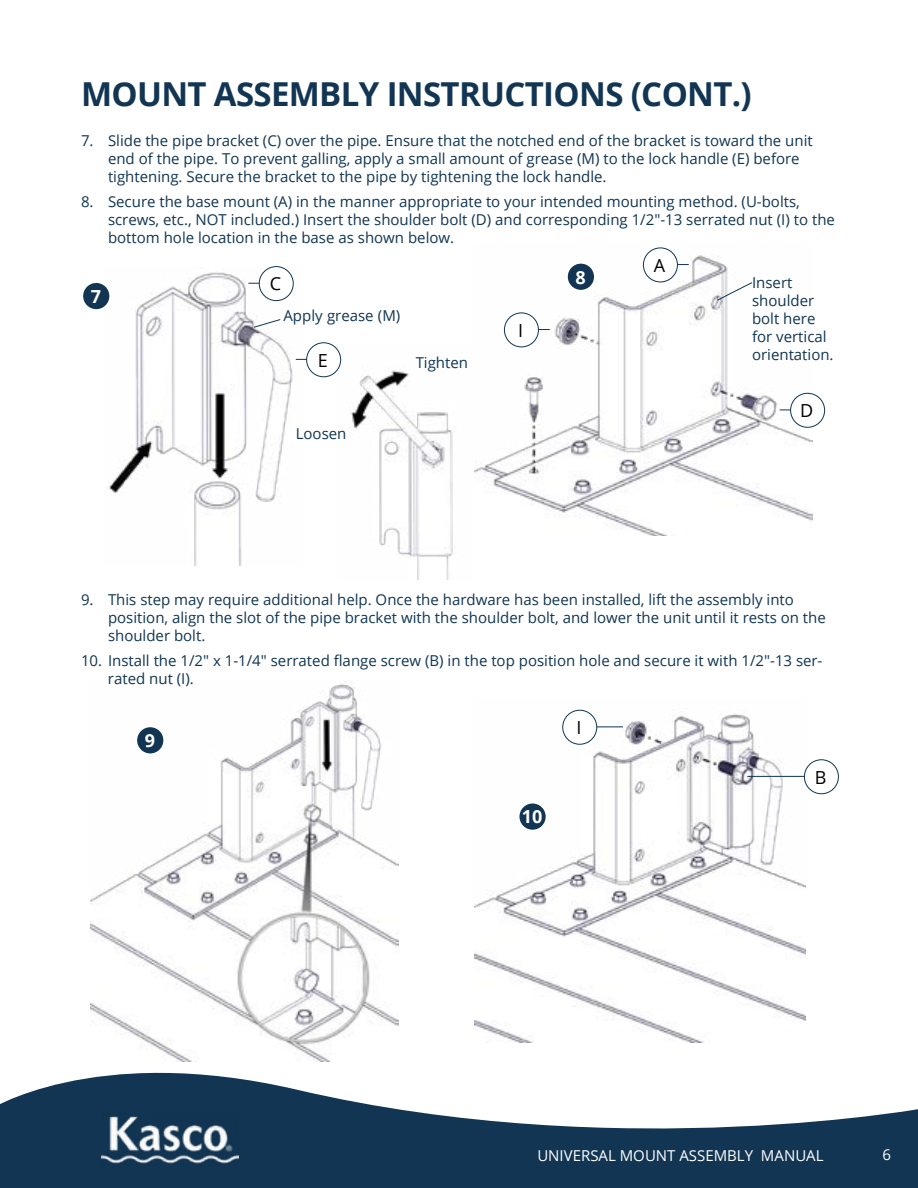
<style>
.page{position:relative;width:918px;height:1188px;background:#fff}
.page>*{position:absolute;margin:0;border:0;box-sizing:border-box;transform-origin:0 0}
.t1{font:700 33px "Open Sans";letter-spacing:-.02em;color:#113552}
.t2{font:18px "Open Sans";color:#000}
.t3{font:700 18px "Open Sans";color:#fff}
.t4{font:15px/18px "Open Sans";color:#103552}
.t5{font:15px "Open Sans";color:#fff}
</style>
<div class="page">
<svg style="left:0;top:1072px;width:918px;height:116px;fill:#113552"></svg>
<img style="left:101px;top:1113px;width:137px;height:53px">
<img style="left:105px;top:266px;width:196px;height:299px">
<img style="left:474px;top:247px;width:339px;height:289px">
<img style="left:91px;top:681px;width:307px;height:381px">
<img style="left:474px;top:709px;width:332px;height:334px">
<div style="left:83px;top:283px;width:26px;height:26px;background:#113552;border-radius:50%"></div>
<div style="left:568px;top:264px;width:26px;height:26px;background:#113552;border-radius:50%"></div>
<div style="left:137px;top:727px;width:26px;height:26px;background:#113552;border-radius:50%"></div>
<div style="left:519px;top:804px;width:27px;height:26px;background:#113552;border-radius:50%"></div>
<div style="left:259px;top:267px;width:34px;height:34px;background:#fff;border-radius:50%"></div>
<div style="left:259px;top:266px;width:35px;height:35px;border:1px solid #113552;border-radius:50%"></div>
<svg style="left:248px;top:283px;width:12px;height:1px"></svg>
<svg style="left:253px;top:319px;width:28px;height:9px"></svg>
<img style="left:338px;top:350px;width:117px;height:230px">
<svg style="left:717px;top:282px;width:36px;height:19px"></svg>
<div style="left:307px;top:343px;width:34px;height:34px;background:#fff;border-radius:50%"></div>
<div style="left:306px;top:342px;width:35px;height:35px;border:1px solid #113552;border-radius:50%"></div>
<div style="left:804px;top:759px;width:35px;height:35px;border:1px solid #113552;border-radius:50%"></div>
<hr style="left:747px;top:776px;width:58px;height:1px;background:#113552">
<div style="left:563px;top:710px;width:34px;height:34px;background:#fff;border-radius:50%"></div>
<div style="left:562px;top:710px;width:35px;height:35px;border:1px solid #113552;border-radius:50%"></div>
<svg style="left:597px;top:726px;width:26px;height:1px"></svg>
<div style="left:791px;top:393px;width:34px;height:34px;background:#fff;border-radius:50%"></div>
<div style="left:790px;top:393px;width:35px;height:35px;border:1px solid #113552;border-radius:50%"></div>
<div style="left:643px;top:248px;width:34px;height:34px;background:#fff;border-radius:50%"></div>
<div style="left:643px;top:248px;width:35px;height:34px;border:1px solid #113552;border-radius:50%"></div>
<div style="left:504px;top:313px;width:34px;height:34px;background:#fff;border-radius:50%"></div>
<div style="left:504px;top:313px;width:35px;height:34px;border:1px solid #113552;border-radius:50%"></div>
<h1 class="t1" style="left:81px;top:71px;width:672px">MOUNT ASSEMBLY INSTRUCTIONS (CONT.)</h1>
<p class="t4" style="left:108px;top:132px;width:706px;text-indent:-27px">7. Slide the pipe bracket (C) over the pipe. Ensure that the notched end of the bracket is toward the unit end of the pipe. To prevent galling, apply a small amount of grease (M) to the lock handle (E) before tightening. Secure the bracket to the pipe by tightening the lock handle.</p>
<p class="t4" style="left:108px;top:192px;width:728px;text-indent:-27px">8. Secure the base mount (A) in the manner appropriate to your intended mounting method. (U-bolts, screws, etc., NOT included.) Insert the shoulder bolt (D) and corresponding 1/2"-13 serrated nut (I) to the bottom hole location in the base as shown below.</p>
<p class="t3" style="left:91px;top:284px;width:12px">7</p>
<p class="t2" style="left:270px;top:272px;width:13px">C</p>
<p class="t4" style="left:284px;top:306px;width:118px">Apply grease (M)</p>
<p class="t2" style="left:318px;top:348px;width:12px">E</p>
<p class="t4" style="left:416px;top:353px;width:54px">Tighten</p>
<p class="t4" style="left:296px;top:424px;width:52px">Loosen</p>
<p class="t2" style="left:518px;top:318px;width:7px">I</p>
<p class="t3" style="left:575px;top:264px;width:12px">8</p>
<p class="t2" style="left:654px;top:253px;width:13px">A</p>
<p class="t4" style="left:752px;top:273px;width:83px">Insert shoulder bolt here for vertical orientation.</p>
<p class="t2" style="left:800px;top:398px;width:15px">D</p>
<p class="t4" style="left:108px;top:591px;width:719px;text-indent:-27px">9. This step may require additional help. Once the hardware has been installed, lift the assembly into position, align the slot of the pipe bracket with the shoulder bolt, and lower the unit until it rests on the shoulder bolt.</p>
<p class="t4" style="left:108px;top:651px;width:716px;text-indent:-27px">10. Install the 1/2" x 1-1/4" serrated flange screw (B) in the top position hole and secure it with 1/2"-13 ser&shy;rated nut (I).</p>
<p class="t3" style="left:145px;top:728px;width:12px">9</p>
<p class="t3" style="left:522px;top:804px;width:22px">10</p>
<p class="t2" style="left:576px;top:715px;width:7px">I</p>
<p class="t2" style="left:815px;top:765px;width:13px">B</p>
<p class="t5" style="left:537px;top:1145px;width:288px">UNIVERSAL MOUNT ASSEMBLY MANUAL</p>
<p class="t5" style="left:882px;top:1145px;width:10px">6</p>
</div>
